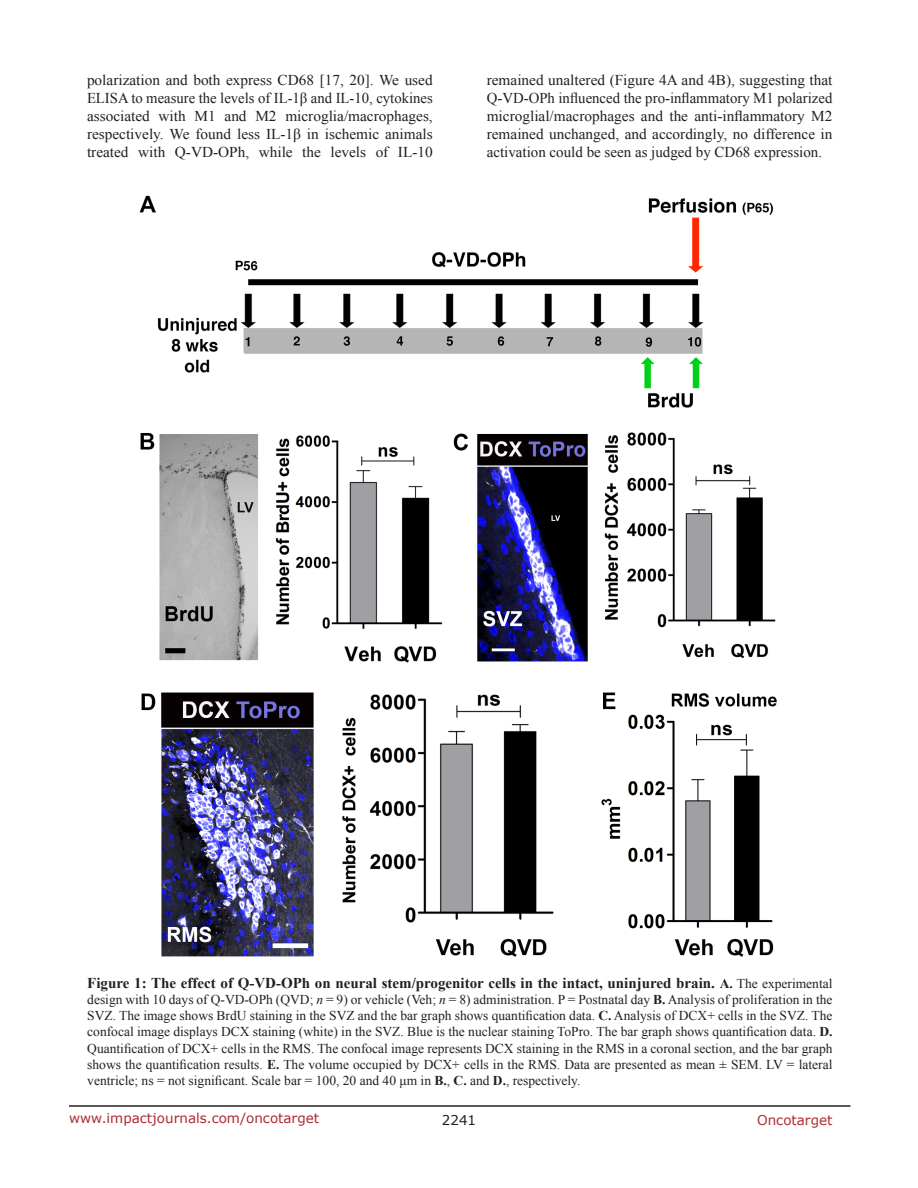
<style>
.page{position:relative;width:918px;height:1188px;background:#fff}
.page>*{position:absolute;margin:0;border:0;box-sizing:border-box;transform-origin:0 0}
.BodyText{font:15px/18px "Times New Roman";color:#221f22;text-align:justify}
.FigureText{font:700 15px "Times New Roman";color:#221f22}
.FigureText-2{font:13.5px/16.2px "Times New Roman";color:#221f22;text-align:justify}
.t1{font:13.5px "Verdana";color:#ac2b31}
.t2{font:13.5px "Verdana";color:#221f22}
.s1{font-size:13.5px}
.s2{font-weight:400;font-size:13.5px}
.s3{font-style:italic}
.s4{font-weight:700}
</style>
<div class="page">
<hr style="left:69px;top:1105px;width:781px;height:2px;background:#231f20">
<img style="left:139px;top:195px;width:638px;height:762px">
<p class="BodyText" style="left:87px;top:71px;width:347px">polarization and both express CD68 [17, 20]. We used ELISA to measure the levels of IL-1β and IL-10, cytokines associated with M1 and M2 microglia/macrophages, respectively. We found less IL-1β in ischemic animals treated with Q-VD-OPh, while the levels of IL-10</p>
<p class="BodyText" style="left:487px;top:71px;width:347px">remained unaltered (Figure 4A and 4B), suggesting that Q-VD-OPh influenced the pro-inflammatory M1 polarized microglial/macrophages and the anti-inflammatory M2 remained unchanged, and accordingly, no difference in activation could be seen as judged by CD68 expression.</p>
<p class="FigureText" style="left:87px;top:972px;width:747px">Figure 1: The effect of Q-VD-OPh on neural stem/progenitor cells in the intact, uninjured brain. <span class="s1">A.</span> <span class="s2">The experimental</span></p>
<p class="FigureText-2" style="left:87px;top:991px;width:747px">design with 10 days of Q-VD-OPh (QVD; <span class="s3">n</span> = 9) or vehicle (Veh; <span class="s3">n</span> = 8) administration. P = Postnatal day <span class="s4">B.</span> Analysis of proliferation in the SVZ. The image shows BrdU staining in the SVZ and the bar graph shows quantification data. <span class="s4">C.</span> Analysis of DCX+ cells in the SVZ. The confocal image displays DCX staining (white) in the SVZ. Blue is the nuclear staining ToPro. The bar graph shows quantification data. <span class="s4">D.<br></span>Quantification of DCX+ cells in the RMS. The confocal image represents DCX staining in the RMS in a coronal section, and the bar graph shows the quantification results. <span class="s4">E.</span> The volume occupied by DCX+ cells in the RMS. Data are presented as mean ± SEM. LV = lateral ventricle; ns = not significant. Scale bar = 100, 20 and 40 μm in <span class="s4">B.</span>, <span class="s4">C.</span> and <span class="s4">D.</span>, respectively.</p>
<p class="t1" style="left:69px;top:1109px;width:252px">www.impactjournals.com/oncotarget</p>
<p class="t2" style="left:442px;top:1111px;width:36px">2241</p>
<p class="t1" style="left:757px;top:1111px;width:77px">Oncotarget</p>
</div>
